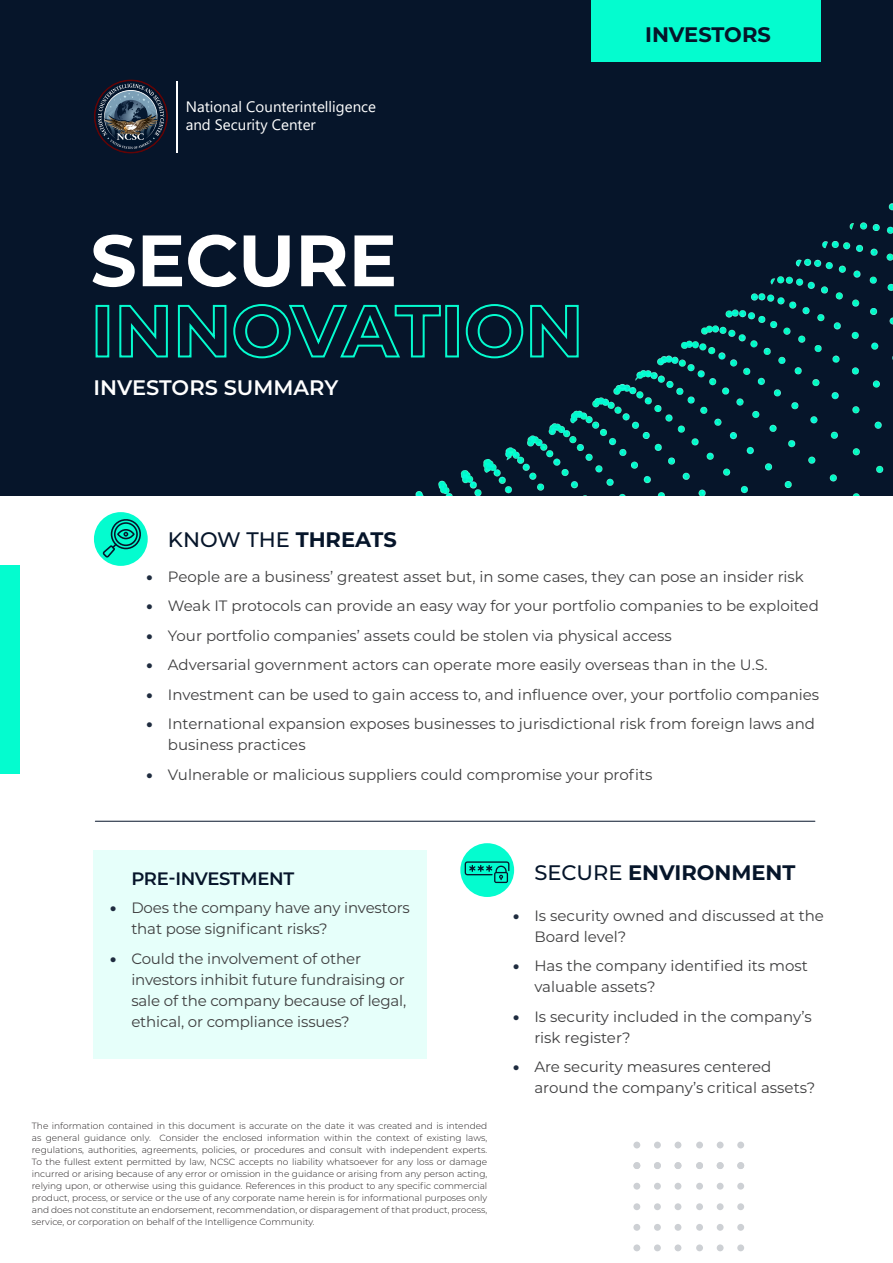
<style>
.page{position:relative;width:893px;height:1263px;background:#fff}
.page>*{position:absolute;margin:0;border:0;box-sizing:border-box;transform-origin:0 0}
.t1{font:700 21px "Montserrat";color:#06152a}
.t2{font:600 21px "Montserrat";color:#fff}
.t3{font:500 21px "Montserrat";color:#06152a}
.t4{font:600 18px "Montserrat";letter-spacing:-.02em;color:#06152a}
.t5{font:15.15px/18.1px "Segoe UI";color:#fff}
.t6{font:15px/21px "Montserrat";color:#3e3e3f}
.t7{font:300 9px/12px "Montserrat";color:#231f20;text-align:justify}
.s1{font-weight:700}
.s2{font-weight:900;color:#1f2c3f}
.s3{font-weight:500}
</style>
<div class="page">
<div style="left:94px;top:850px;width:333px;height:208px;background:#e6fffa"></div>
<div style="left:0;top:0;width:893px;height:495px;background:#06152a"></div>
<svg style="left:92px;top:235px;width:43px;height:52px"></svg>
<svg style="left:143px;top:235px;width:39px;height:51px"></svg>
<svg style="left:188px;top:235px;width:49px;height:52px"></svg>
<svg style="left:244px;top:235px;width:46px;height:52px"></svg>
<svg style="left:301px;top:235px;width:45px;height:51px"></svg>
<svg style="left:95px;top:304px;width:251px;height:55px"></svg>
<img style="left:346px;top:203px;width:547px;height:292px">
<div style="left:0;top:566px;width:19px;height:208px;background:#04fccf"></div>
<div style="left:591px;top:0;width:230px;height:62px;background:#04fccf"></div>
<hr style="left:95px;top:821px;width:720px;height:1px;background:#06152a">
<div style="left:460px;top:843px;width:54px;height:54px;background:#04fccf;border-radius:50%"></div>
<svg style="left:465px;top:861px;width:44px;height:22px"></svg>
<div style="left:94px;top:512px;width:54px;height:54px;background:#04fccf;border-radius:50%"></div>
<svg style="left:103px;top:518px;width:39px;height:39px"></svg>
<div style="left:737px;top:1183px;width:7px;height:6px;background:#cdd0d4;border-radius:50%"></div>
<div style="left:737px;top:1203px;width:7px;height:7px;background:#cdd0d4;border-radius:50%"></div>
<div style="left:737px;top:1224px;width:7px;height:7px;background:#cdd0d4;border-radius:50%"></div>
<div style="left:737px;top:1244px;width:7px;height:7px;background:#cdd0d4;border-radius:50%"></div>
<div style="left:717px;top:1183px;width:7px;height:6px;background:#cdd0d4;border-radius:50%"></div>
<div style="left:717px;top:1203px;width:7px;height:7px;background:#cdd0d4;border-radius:50%"></div>
<div style="left:717px;top:1224px;width:7px;height:7px;background:#cdd0d4;border-radius:50%"></div>
<div style="left:717px;top:1244px;width:7px;height:7px;background:#cdd0d4;border-radius:50%"></div>
<div style="left:696px;top:1183px;width:7px;height:6px;background:#cdd0d4;border-radius:50%"></div>
<div style="left:696px;top:1203px;width:7px;height:7px;background:#cdd0d4;border-radius:50%"></div>
<div style="left:696px;top:1224px;width:7px;height:7px;background:#cdd0d4;border-radius:50%"></div>
<div style="left:696px;top:1244px;width:7px;height:7px;background:#cdd0d4;border-radius:50%"></div>
<div style="left:737px;top:1162px;width:7px;height:7px;background:#cdd0d4;border-radius:50%"></div>
<div style="left:717px;top:1162px;width:7px;height:7px;background:#cdd0d4;border-radius:50%"></div>
<div style="left:696px;top:1162px;width:7px;height:7px;background:#cdd0d4;border-radius:50%"></div>
<div style="left:737px;top:1141px;width:7px;height:7px;background:#cdd0d4;border-radius:50%"></div>
<div style="left:717px;top:1141px;width:7px;height:7px;background:#cdd0d4;border-radius:50%"></div>
<div style="left:696px;top:1141px;width:7px;height:7px;background:#cdd0d4;border-radius:50%"></div>
<svg style="left:675px;top:1183px;width:6px;height:6px"></svg>
<div style="left:675px;top:1203px;width:6px;height:7px;background:#cdd0d4;border-radius:50%"></div>
<div style="left:675px;top:1224px;width:6px;height:7px;background:#cdd0d4;border-radius:50%"></div>
<div style="left:675px;top:1244px;width:6px;height:7px;background:#cdd0d4;border-radius:50%"></div>
<div style="left:654px;top:1183px;width:7px;height:6px;background:#cdd0d4;border-radius:50%"></div>
<div style="left:654px;top:1203px;width:7px;height:7px;background:#cdd0d4;border-radius:50%"></div>
<div style="left:654px;top:1224px;width:7px;height:7px;background:#cdd0d4;border-radius:50%"></div>
<div style="left:654px;top:1244px;width:7px;height:7px;background:#cdd0d4;border-radius:50%"></div>
<div style="left:633px;top:1183px;width:7px;height:6px;background:#cdd0d4;border-radius:50%"></div>
<div style="left:633px;top:1203px;width:7px;height:7px;background:#cdd0d4;border-radius:50%"></div>
<div style="left:633px;top:1224px;width:7px;height:7px;background:#cdd0d4;border-radius:50%"></div>
<div style="left:633px;top:1244px;width:7px;height:7px;background:#cdd0d4;border-radius:50%"></div>
<div style="left:675px;top:1162px;width:6px;height:7px;background:#cdd0d4;border-radius:50%"></div>
<div style="left:654px;top:1162px;width:7px;height:7px;background:#cdd0d4;border-radius:50%"></div>
<div style="left:633px;top:1162px;width:7px;height:7px;background:#cdd0d4;border-radius:50%"></div>
<div style="left:675px;top:1141px;width:6px;height:7px;background:#cdd0d4;border-radius:50%"></div>
<div style="left:654px;top:1141px;width:7px;height:7px;background:#cdd0d4;border-radius:50%"></div>
<div style="left:633px;top:1141px;width:7px;height:7px;background:#cdd0d4;border-radius:50%"></div>
<hr style="left:176px;top:81px;width:2px;height:71px;background:#fff">
<svg style="left:94px;top:79px;width:74px;height:75px"></svg>
<p class="t5" style="left:186px;top:97px;width:192px">National Counterintelligence and Security Center</p>
<p class="t2" style="left:94px;top:373px;width:246px">INVESTORS SUMMARY</p>
<p class="t3" style="left:168px;top:525px;width:230px">KNOW THE <span class="s1">THREATS</span></p>
<p class="t1" style="left:645px;top:20px;width:127px">INVESTORS</p>
<p class="t6" style="left:147px;top:565px;width:659px"><span class="s2">•</span> People are a business’ greatest asset but, in some cases, they can pose an insider risk</p>
<p class="t6" style="left:147px;top:595px;width:674px"><span class="s2">•</span> Weak IT protocols can provide an easy way for your portfolio companies to be exploited</p>
<p class="t6" style="left:147px;top:624px;width:527px"><span class="s2">•</span> Your portfolio companies’ assets could be stolen via physical access</p>
<p class="t6" style="left:147px;top:654px;width:623px"><span class="s2">•</span> Adversarial government actors can operate more easily overseas than in the U.S.</p>
<p class="t6" style="left:147px;top:683px;width:674px"><span class="s2">•</span> Investment can be used to gain access to, and influence over, your portfolio companies</p>
<p class="t6" style="left:168px;top:713px;width:649px;text-indent:-21px"><span class="s2">•</span> International expansion exposes businesses to jurisdictional risk from foreign laws and business practices</p>
<p class="t6" style="left:147px;top:763px;width:507px"><span class="s2">•</span> Vulnerable or malicious suppliers could compromise your profits</p>
<p class="t4" style="left:131px;top:866px;width:165px">PRE-INVESTMENT</p>
<p class="t6" style="left:131px;top:897px;width:280px;text-indent:-21px"><span class="s2">•</span> Does the company have any investors that pose significant risks?</p>
<p class="t6" style="left:131px;top:947px;width:276px;text-indent:-21px"><span class="s2">•</span> Could the involvement of other investors inhibit future fundraising or sale of the company because of legal, ethical, or compliance issues?</p>
<p class="t7" style="left:32px;top:1120px;width:457px">The information contained in this document is accurate on the date it was created and is intended as general guidance only. Consider the enclosed information within the context of existing laws, regulations, authorities, agreements, policies, or procedures and consult with independent experts.<br>To the fullest extent permitted by law, NCSC accepts no liability whatsoever for any loss or damage incurred or arising because of any error or omission in the guidance or arising from any person acting, relying upon, or otherwise using this guidance. References in this product to any specific commercial product, process, or service or the use of any corporate name herein is for informational purposes only and does not constitute an endorsement, recommendation, or disparagement of that product, process, service, or corporation on behalf of the Intelligence Community.</p>
<p class="t1" style="left:534px;top:858px;width:263px"><span class="s3">SECURE</span> ENVIRONMENT</p>
<p class="t6" style="left:534px;top:904px;width:291px;text-indent:-21px"><span class="s2">•</span> Is security owned and discussed at the<br>Board level?</p>
<p class="t6" style="left:534px;top:955px;width:275px;text-indent:-21px"><span class="s2">•</span> Has the company identified its most valuable assets?</p>
<p class="t6" style="left:534px;top:1005px;width:279px;text-indent:-21px"><span class="s2">•</span> Is security included in the company’s risk register?</p>
<p class="t6" style="left:534px;top:1056px;width:282px;text-indent:-21px"><span class="s2">•</span> Are security measures centered around the company’s critical assets?</p>
</div>
